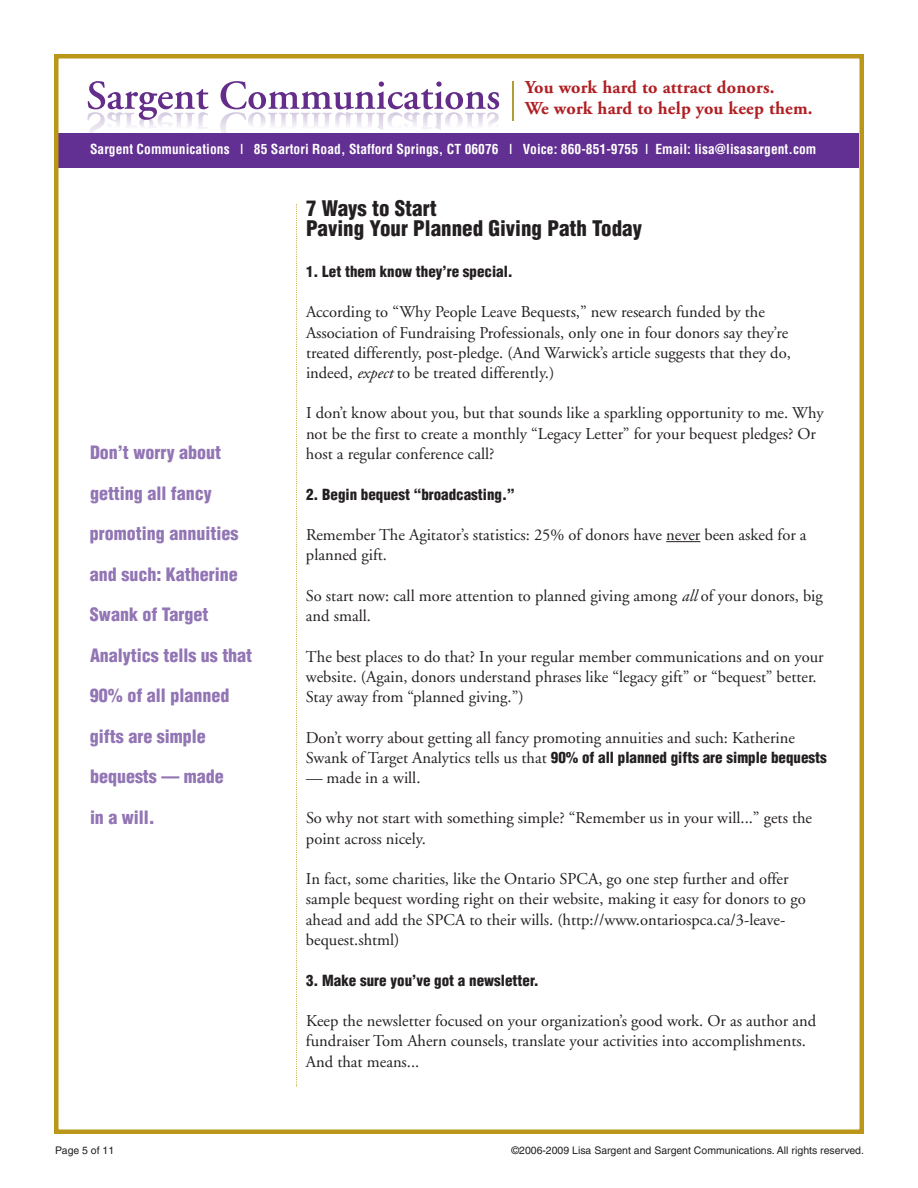
<style>
.page{position:relative;width:918px;height:1188px;background:#fff}
.page>*{position:absolute;margin:0;border:0;box-sizing:border-box;transform-origin:0 0}
.t1{font:900 condensed 21px/20.2px "Helvetica";color:#231f20}
.t2{font:700 18.15px/21.8px "Adobe Garamond";letter-spacing:.01em;color:#b01f23}
.t3{font:900 condensed 18px "Helvetica";color:#9275b4}
.t4{font:16.5px/20.2px "Adobe Garamond";color:#231f20}
.t5{font:900 condensed 15px "Helvetica";color:#231f20}
.t6{font:700 condensed 13.5px "Helvetica";letter-spacing:.005em;color:#fff}
.t7{font:10.5px "Helvetica";color:#231f20}
.s1{font-style:italic}
.s2{font-family:"Adobe Garamond";font-weight:400;font-stretch:normal;font-size:16.5px}
</style>
<div class="page">
<svg style="left:87px;top:81px;width:122px;height:52px"></svg>
<svg style="left:220px;top:81px;width:279px;height:52px"></svg>
<hr style="left:512px;top:81px;width:2px;height:39px;background:#b19d32">
<div style="left:58px;top:133px;width:802px;height:35px;background:#622f92"></div>
<div style="left:54px;top:54px;width:810px;height:1080px;border:4px solid #ba9719"></div>
<svg style="left:296px;top:204px;width:1px;height:882px"></svg>
<hr style="left:666px;top:541px;width:34px;height:1px;background:#231f20">
<p class="t2" style="left:525px;top:78px;width:289px">You work hard to attract donors.<br>We work hard to help you keep them.</p>
<p class="t6" style="left:90px;top:141px;width:728px">Sargent Communications | 85 Sartori Road, Stafford Springs, CT 06076 | Voice: 860-851-9755 | Email: lisa@lisasargent.com</p>
<p class="t3" style="left:90px;top:442px;width:133px">Don’t worry about</p>
<p class="t3" style="left:90px;top:483px;width:123px">getting all fancy</p>
<p class="t3" style="left:90px;top:523px;width:150px">promoting annuities</p>
<p class="t3" style="left:90px;top:564px;width:149px">and such: Katherine</p>
<p class="t3" style="left:90px;top:604px;width:120px">Swank of Target</p>
<p class="t3" style="left:90px;top:645px;width:164px">Analytics tells us that</p>
<p class="t3" style="left:90px;top:685px;width:141px">90% of all planned</p>
<p class="t3" style="left:90px;top:726px;width:117px">gifts are simple</p>
<p class="t3" style="left:90px;top:766px;width:135px">bequests — made</p>
<p class="t3" style="left:90px;top:807px;width:66px">in a will.</p>
<p class="t7" style="left:55px;top:1147px;width:61px">Page 5 of 11</p>
<p class="t1" style="left:306px;top:199px;width:338px">7 Ways to Start<br>Paving Your Planned Giving Path Today</p>
<p class="t5" style="left:306px;top:263px;width:208px">1. Let them know they’re special.</p>
<p class="t4" style="left:306px;top:303px;width:486px">According to “Why People Leave Bequests,” new research funded by the Association of Fundraising Professionals, only one in four donors say they’re treated differently, post-pledge. (And Warwick’s article suggests that they do, indeed, <span class="s1">expect</span> to be treated differently.)</p>
<p class="t4" style="left:306px;top:405px;width:519px">I don’t know about you, but that sounds like a sparkling opportunity to me. Why not be the first to create a monthly “Legacy Letter” for your bequest pledges? Or host a regular conference call?</p>
<p class="t5" style="left:306px;top:486px;width:210px">2. Begin bequest “broadcasting.”</p>
<p class="t4" style="left:306px;top:526px;width:502px">Remember The Agitator’s statistics: 25% of donors have never been asked for a planned gift.</p>
<p class="t4" style="left:306px;top:587px;width:518px">So start now: call more attention to planned giving among <span class="s1">all</span> of your donors, big and small.</p>
<p class="t4" style="left:306px;top:648px;width:519px">The best places to do that? In your regular member communications and on your website. (Again, donors understand phrases like “legacy gift” or “bequest” better.<br>Stay away from “planned giving.”)</p>
<p class="t4" style="left:306px;top:729px;width:490px">Don’t worry about getting all fancy promoting annuities and such: Katherine</p>
<p class="t5" style="left:306px;top:749px;width:522px"><span class="s2">Swank of Target Analytics tells us that</span> 90% of all planned gifts are simple bequests</p>
<p class="t4" style="left:306px;top:769px;width:116px">— made in a will.</p>
<p class="t4" style="left:306px;top:810px;width:508px">So why not start with something simple? “Remember us in your will...” gets the point across nicely.</p>
<p class="t4" style="left:306px;top:870px;width:501px">In fact, some charities, like the Ontario SPCA, go one step further and offer sample bequest wording right on their website, making it easy for donors to go ahead and add the SPCA to their wills. (http://www.ontariospca.ca/3-leave&shy;bequest.shtml)</p>
<p class="t5" style="left:306px;top:972px;width:234px">3. Make sure you’ve got a newsletter.</p>
<p class="t4" style="left:306px;top:1012px;width:512px">Keep the newsletter focused on your organization’s good work. Or as author and fundraiser Tom Ahern counsels, translate your activities into accomplishments.<br>And that means...</p>
<p class="t7" style="left:511px;top:1147px;width:354px">©2006-2009 Lisa Sargent and Sargent Communications. All rights reserved.</p>
</div>
